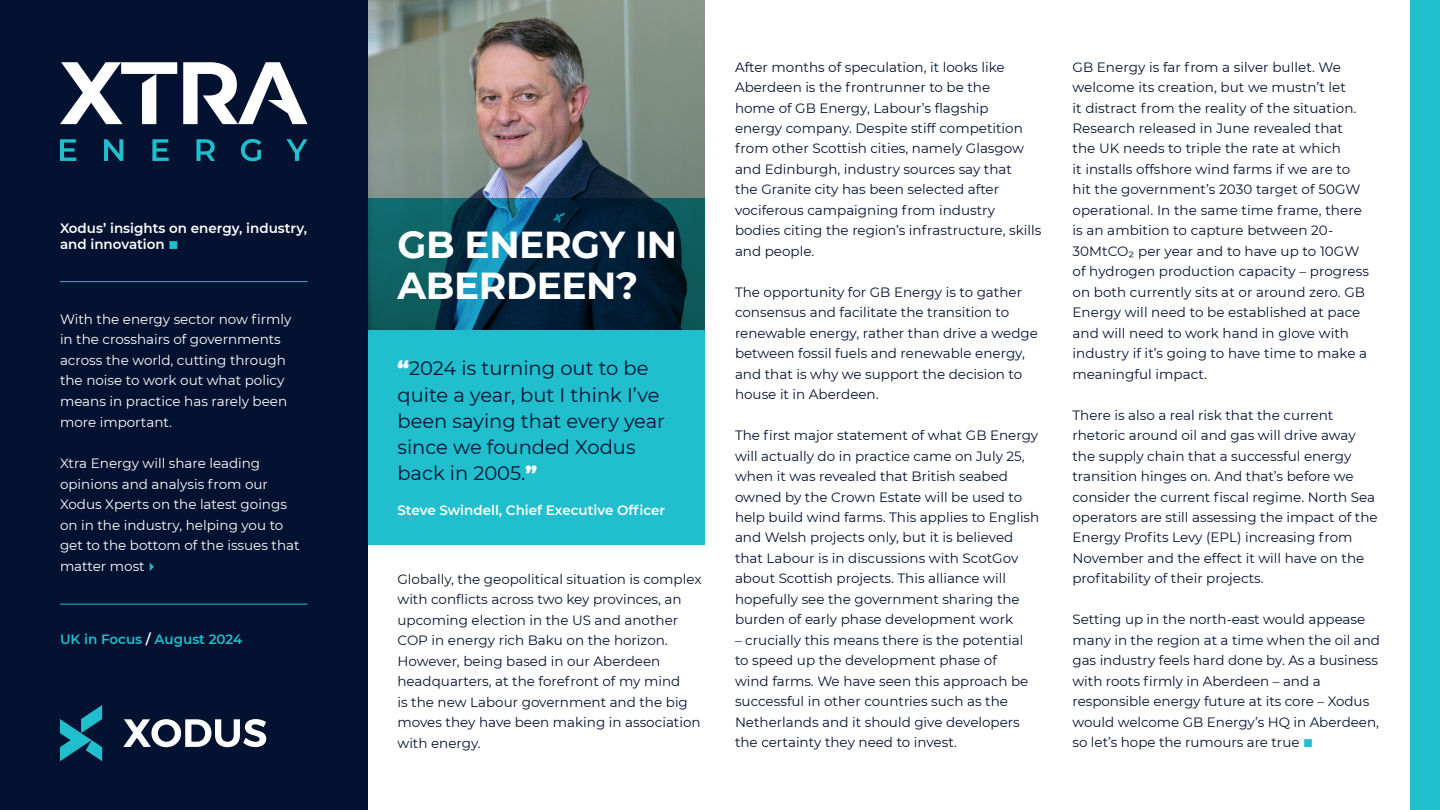
<style>
.page{position:relative;width:1440px;height:810px;background:#fff}
.page>*{position:absolute;margin:0;border:0;box-sizing:border-box;transform-origin:0 0}
.t1{font:700 37.5px/41.2px "Montserrat";letter-spacing:-.01em;color:#fff}
.t2{font:19.5px/26.2px "Montserrat";color:#041231}
.t3{font:13.5px/20.5px "Montserrat";color:#041231}
.t4{font:13.5px/20.6px "Montserrat";color:#fff}
.t5{font:600 13.5px/16.5px "Montserrat";color:#fff}
.t6{font:600 13.5px "Montserrat";color:#21bece}
.s1{color:#21bece}
.s2{color:#fff}
.s3{font-weight:900;color:#fff}
</style>
<div class="page">
<img style="left:368px;top:0;width:337px;height:199px">
<svg style="left:368px;top:199px;width:337px;height:346px;background:#178d9d"></svg>
<div style="left:0;top:0;width:368px;height:810px;background:#041231"></div>
<svg style="left:123px;top:719px;width:143px;height:28px"></svg>
<svg style="left:60px;top:705px;width:42px;height:56px"></svg>
<div style="left:1410px;top:0;width:30px;height:810px;background:#21bece"></div>
<hr style="left:60px;top:604px;width:248px;height:1px;background:#21bece">
<hr style="left:60px;top:281px;width:248px;height:1px;background:#21bece">
<svg style="left:60px;top:62px;width:117px;height:62px"></svg>
<svg style="left:183px;top:62px;width:124px;height:62px"></svg>
<svg style="left:60px;top:139px;width:16px;height:22px"></svg>
<svg style="left:104px;top:139px;width:19px;height:22px"></svg>
<svg style="left:152px;top:139px;width:17px;height:22px"></svg>
<svg style="left:196px;top:139px;width:19px;height:22px"></svg>
<svg style="left:241px;top:139px;width:20px;height:22px"></svg>
<svg style="left:286px;top:139px;width:22px;height:22px"></svg>
<p class="t5" style="left:60px;top:219px;width:249px">Xodus’ insights on energy, industry, and innovation <span class="s1">■</span></p>
<p class="t4" style="left:60px;top:308px;width:233px">With the energy sector now firmly in the crosshairs of governments across the world, cutting through the noise to work out what policy means in practice has rarely been more important.</p>
<p class="t4" style="left:60px;top:452px;width:241px">Xtra Energy will share leading opinions and analysis from our<br>Xodus Xperts on the latest goings on in the industry, helping you to get to the bottom of the issues that matter most<span class="s1">✔</span></p>
<p class="t6" style="left:60px;top:630px;width:184px">UK in Focus <span class="s2">/</span> August 2024</p>
<p class="t1" style="left:398px;top:222px;width:281px">GB ENERGY IN<br>ABERDEEN?</p>
<p class="t2" style="left:398px;top:355px;width:269px"><span class="s3">“</span>2024 is turning out to be quite a year, but I think I’ve been saying that every year since we founded Xodus back in 2005.<span class="s3">”</span></p>
<p class="t5" style="left:398px;top:501px;width:269px">Steve Swindell, Chief Executive Officer</p>
<p class="t3" style="left:398px;top:568px;width:306px">Globally, the geopolitical situation is complex with conflicts across two key provinces, an upcoming election in the US and another COP in energy rich Baku on the horizon.<br>However, being based in our Aberdeen headquarters, at the forefront of my mind<br>is the new Labour government and the big moves they have been making in association with energy.</p>
<p class="t3" style="left:735px;top:56px;width:308px">After months of speculation, it looks like Aberdeen is the frontrunner to be the<br>home of GB Energy, Labour’s flagship<br>energy company. Despite stiff competition from other Scottish cities, namely Glasgow and Edinburgh, industry sources say that<br>the Granite city has been selected after vociferous campaigning from industry bodies citing the region’s infrastructure, skills and people.</p>
<p class="t3" style="left:735px;top:281px;width:304px">The opportunity for GB Energy is to gather consensus and facilitate the transition to renewable energy, rather than drive a wedge between fossil fuels and renewable energy, and that is why we support the decision to house it in Aberdeen.</p>
<p class="t3" style="left:735px;top:425px;width:306px">The first major statement of what GB Energy will actually do in practice came on July 25, when it was revealed that British seabed owned by the Crown Estate will be used to help build wind farms. This applies to English and Welsh projects only, but it is believed that Labour is in discussions with ScotGov about Scottish projects. This alliance will hopefully see the government sharing the burden of early phase development work</p>
<p class="t3" style="left:735px;top:629px;width:295px">– crucially this means there is the potential to speed up the development phase of wind farms. We have seen this approach be successful in other countries such as the Netherlands and it should give developers the certainty they need to invest.</p>
<p class="t3" style="left:1072px;top:56px;width:298px">GB Energy is far from a silver bullet. We welcome its creation, but we mustn’t let<br>it distract from the reality of the situation.<br>Research released in June revealed that the UK needs to triple the rate at which<br>it installs offshore wind farms if we are to hit the government’s 2030 target of 50GW operational. In the same time frame, there is an ambition to capture between 20- 30MtCO2 per year and to have up to 10GW of hydrogen production capacity – progress on both currently sits at or around zero. GB Energy will need to be established at pace and will need to work hand in glove with industry if it’s going to have time to make a meaningful impact.</p>
<p class="t3" style="left:1072px;top:404px;width:307px">There is also a real risk that the current rhetoric around oil and gas will drive away the supply chain that a successful energy transition hinges on. And that’s before we consider the current fiscal regime. North Sea operators are still assessing the impact of the Energy Profits Levy (EPL) increasing from November and the effect it will have on the profitability of their projects.</p>
<p class="t3" style="left:1072px;top:609px;width:309px">Setting up in the north-east would appease many in the region at a time when the oil and gas industry feels hard done by. As a business with roots firmly in Aberdeen – and a responsible energy future at its core – Xodus would welcome GB Energy’s HQ in Aberdeen, so let’s hope the rumours are true <span class="s1">■</span></p>
</div>
